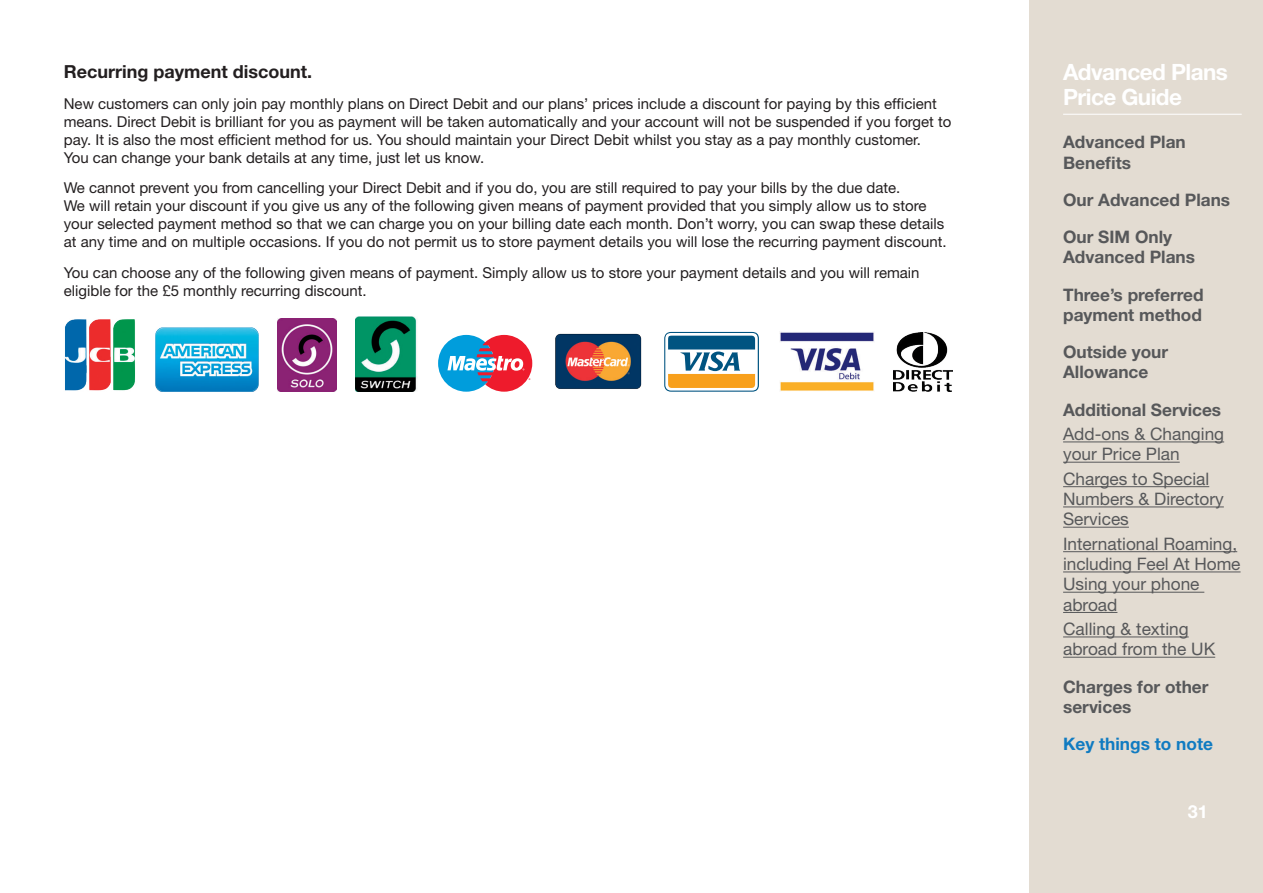
<style>
.page{position:relative;width:1263px;height:893px;background:#fff}
.page>*{position:absolute;margin:0;border:0;box-sizing:border-box;transform-origin:0 0}
.t1{font:700 22.5px/25.5px "Helvetica Neue LT";letter-spacing:-.025em;color:#fff}
.text_body{font:700 18px "Helvetica Neue LT";color:#231f20}
.t2{font:700 18px "Helvetica Neue LT";color:#fff}
.toc_2{font:17.25px/20.2px "Helvetica Neue LT";color:#57585a}
.toc_1{font:700 17.25px/20.2px "Helvetica Neue LT";color:#57585a}
.toc_1-2{font:700 17.25px "Helvetica Neue LT";color:#107bc1}
.text_body-2{font:15px/18px "Helvetica Neue LT";color:#231f20}
</style>
<div class="page">
<div style="left:1029px;top:0;width:234px;height:893px;background:#e3dcd2"></div>
<hr style="left:1063px;top:114px;width:179px;height:1px;background:#fff">
<hr style="left:1063px;top:441px;width:161px;height:1px;background:#57585a">
<hr style="left:1063px;top:462px;width:117px;height:1px;background:#57585a">
<hr style="left:1063px;top:486px;width:146px;height:1px;background:#57585a">
<hr style="left:1063px;top:506px;width:161px;height:1px;background:#57585a">
<hr style="left:1063px;top:527px;width:66px;height:1px;background:#57585a">
<hr style="left:1063px;top:551px;width:174px;height:1px;background:#57585a">
<hr style="left:1063px;top:571px;width:177px;height:1px;background:#57585a">
<hr style="left:1063px;top:592px;width:141px;height:1px;background:#57585a">
<hr style="left:1063px;top:612px;width:54px;height:1px;background:#57585a">
<hr style="left:1063px;top:636px;width:126px;height:1px;background:#57585a">
<hr style="left:1063px;top:657px;width:152px;height:1px;background:#57585a">
<img style="left:156px;top:328px;width:102px;height:64px">
<img style="left:894px;top:333px;width:58px;height:59px">
<img style="left:65px;top:319px;width:70px;height:72px">
<svg style="left:438px;top:335px;width:94px;height:57px"></svg>
<img style="left:278px;top:319px;width:58px;height:73px">
<img style="left:355px;top:317px;width:62px;height:75px">
<svg style="left:664px;top:332px;width:95px;height:60px"></svg>
<img style="left:779px;top:332px;width:95px;height:59px">
<img style="left:555px;top:333px;width:87px;height:56px">
<p class="text_body" style="left:64px;top:60px;width:250px">Recurring payment discount.</p>
<p class="text_body-2" style="left:64px;top:94px;width:889px">New customers can only join pay monthly plans on Direct Debit and our plans’ prices include a discount for paying by this efficient means. Direct Debit is brilliant for you as payment will be taken automatically and your account will not be suspended if you forget to pay. It is also the most efficient method for us. You should maintain your Direct Debit whilst you stay as a pay monthly customer.<br>You can change your bank details at any time, just let us know.</p>
<p class="text_body-2" style="left:64px;top:179px;width:884px">We cannot prevent you from cancelling your Direct Debit and if you do, you are still required to pay your bills by the due date.<br>We will retain your discount if you give us any of the following given means of payment provided that you simply allow us to store your selected payment method so that we can charge you on your billing date each month. Don’t worry, you can swap these details at any time and on multiple occasions. If you do not permit us to store payment details you will lose the recurring payment discount.</p>
<p class="text_body-2" style="left:64px;top:264px;width:857px">You can choose any of the following given means of payment. Simply allow us to store your payment details and you will remain eligible for the £5 monthly recurring discount.</p>
<h1 class="t1" style="left:1063px;top:59px;width:166px">Advanced Plans<br>Price Guide</h1>
<p class="toc_1" style="left:1063px;top:132px;width:124px">Advanced Plan<br>Benefits</p>
<p class="toc_1" style="left:1063px;top:189px;width:169px">Our Advanced Plans</p>
<p class="toc_1" style="left:1063px;top:226px;width:133px">Our SIM Only<br>Advanced Plans</p>
<p class="toc_1" style="left:1063px;top:284px;width:142px">Three’s preferred payment method</p>
<p class="toc_1" style="left:1063px;top:342px;width:107px">Outside your<br>Allowance</p>
<p class="toc_1" style="left:1063px;top:399px;width:160px">Additional Services</p>
<p class="toc_2" style="left:1063px;top:424px;width:163px">Add-ons &amp; Changing your Price Plan</p>
<p class="toc_2" style="left:1063px;top:468px;width:162px">Charges to Special<br>Numbers &amp; Directory<br>Services</p>
<p class="toc_2" style="left:1063px;top:533px;width:179px">International Roaming, including Feel At Home<br>Using your phone abroad</p>
<p class="toc_2" style="left:1063px;top:619px;width:154px">Calling &amp; texting abroad from the UK</p>
<p class="toc_1" style="left:1063px;top:676px;width:147px">Charges for other services</p>
<p class="toc_1-2" style="left:1063px;top:733px;width:151px">Key things to note</p>
<p class="t2" style="left:1188px;top:801px;width:22px">31</p>
</div>
